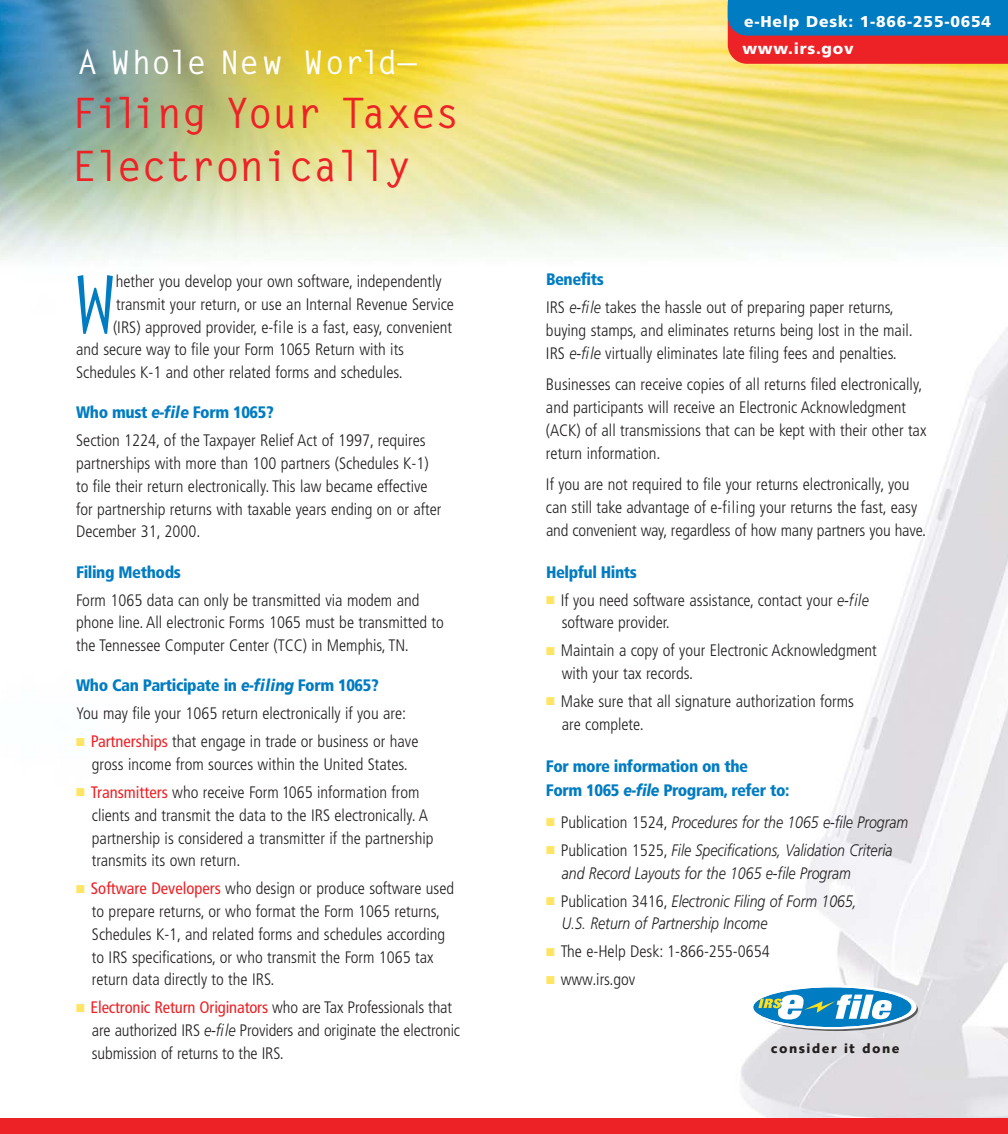
<style>
.page{position:relative;width:1008px;height:1134px;background:#fff}
.page>*{position:absolute;margin:0;border:0;box-sizing:border-box;transform-origin:0 0}
.t1{font:84.88px "Orator";color:#007cc2}
.t2{font:700 42px/53.7px "Letter Gothic";letter-spacing:-.01em;color:#ed2226}
.t3{font:700 32.73px "Letter Gothic";color:#fff}
.t4{font:300 condensed 16.62px/22.8px "Frutiger";color:#231f20}
.t5{font:italic 300 16.62px/22.8px "Frutiger";color:#231f20;scale:.85 1}
.t6{font:900 condensed 16.62px/24.5px "Frutiger";letter-spacing:-.025em;color:#007cc2}
.t7{font:900 15.58px "Frutiger";letter-spacing:.05em;color:#fff}
.t8{font:900 13.12px "Syntax";letter-spacing:.11em;color:#231f20}
.s1{font-weight:900;color:#007cc2}
.s2{font-weight:900;font-style:italic;font-stretch:normal;color:#007cc2}
.s3{color:#ffe563}
.s4{font-weight:400;color:#ed2226}
.s5{font-style:italic;font-stretch:normal}
.s6{font-style:normal;font-stretch:condensed}
</style>
<div class="page">
<img style="left:0;top:0;width:1008px;height:1118px">
<svg style="left:728px;top:0;width:280px;height:64px;background:#6a557c"></svg>
<svg style="left:755px;top:988px;width:163px;height:43px"></svg>
<div style="left:749px;top:985px;width:168px;height:44px;background:#fff;border-radius:50%"></div>
<div style="left:753px;top:987px;width:158px;height:40px;background:#007cc2;border-radius:50%"></div>
<svg style="left:758px;top:995px;width:134px;height:25px"></svg>
<div style="left:0;top:1118px;width:1008px;height:16px;background:#ed2226"></div>
<h3 class="t3" style="left:78px;top:50px;width:341px">A Whole Ne w World—</h3>
<h2 class="t2" style="left:72px;top:90px;width:390px">Filing Your Taxes<br>Electronically</h2>
<h1 class="t1" style="left:70px;top:254px;width:52px">W</h1>
<p class="t4" style="left:116px;top:271px;width:327px">hether you develop your own software, independently</p>
<p class="t4" style="left:116px;top:294px;width:339px">transmit your return, or use an Internal Revenue Service</p>
<p class="t4" style="left:113px;top:317px;width:341px">(IRS) approved provider, e-file is a fast, easy, convenient</p>
<p class="t4" style="left:76px;top:340px;width:329px">and secure way to file your Form 1065 Return with its</p>
<p class="t4" style="left:76px;top:362px;width:328px">Schedules K-1 and other related forms and schedules.</p>
<p class="t4" style="left:76px;top:400px;width:351px;line-height:28px"><span class="s1">Who must</span> <span class="s2">e-file</span> <span class="s1">Form 1065?<br></span>Section 1224, of the Taxpayer Relief Act of 1997, requires</p>
<p class="t4" style="left:76px;top:453px;width:367px">partnerships with more than 100 partners (Schedules K-1) to file their return electronically. This law became effective for partnership returns with taxable years ending on or after December 31, 2000.</p>
<p class="t6" style="left:76px;top:561px;width:106px">Filing Methods</p>
<p class="t4" style="left:76px;top:590px;width:369px">Form 1065 data can only be transmitted via modem and phone line. All electronic Forms 1065 must be transmitted to the Tennessee Computer Center (TCC) in Memphis, TN.</p>
<p class="t4" style="left:76px;top:673px;width:332px;line-height:28px"><span class="s1">Who Can Participate in</span> <span class="s2">e-filing</span> <span class="s1">Form 1065?<br></span>You may file your 1065 return electronically if you are:</p>
<p class="t4" style="left:76px;top:732px;width:344px;text-align:center"><span class="s3">■</span> <span class="s4">Partnerships</span> that engage in trade or business or have gross income from sources within the United States.</p>
<p class="t4" style="left:92px;top:782px;width:343px;text-indent:-16px"><span class="s3">■</span> <span class="s4">Transmitters</span> who receive Form 1065 information from clients and transmit the data to the IRS electronically. A partnership is considered a transmitter if the partnership transmits its own return.</p>
<p class="t4" style="left:92px;top:879px;width:364px;text-indent:-16px"><span class="s3">■</span> <span class="s4">Software Developers</span> who design or produce software used to prepare returns, or who format the Form 1065 returns, Schedules K-1, and related forms and schedules according to IRS specifications, or who transmit the Form 1065 tax return data directly to the IRS.</p>
<p class="t4" style="left:92px;top:998px;width:370px;text-indent:-16px"><span class="s3">■</span> <span class="s4">Electronic Return Originators</span> who are Tax Professionals that are authorized IRS <span class="s5">e-file</span> Providers and originate the electronic submission of returns to the IRS.</p>
<p class="t7" style="left:744px;top:16px;width:248px">e-Help Desk: 1-866-255-0654</p>
<p class="t7" style="left:742px;top:42px;width:113px">www.irs.gov</p>
<p class="t4" style="left:546px;top:267px;width:349px;line-height:28px"><span class="s1">Benefits<br></span>IRS <span class="s5">e-file</span> takes the hassle out of preparing paper returns,</p>
<p class="t4" style="left:546px;top:320px;width:368px">buying stamps, and eliminates returns being lost in the mail.<br>IRS <span class="s5">e-file</span> virtually eliminates late filing fees and penalties.</p>
<p class="t4" style="left:546px;top:375px;width:382px">Businesses can receive copies of all returns filed electronically, and participants will receive an Electronic Acknowledgment (ACK) of all transmissions that can be kept with their other tax return information.</p>
<p class="t4" style="left:546px;top:474px;width:382px">If you are not required to file your returns electronically, you can still take advantage of e-filing your returns the fast, easy and convenient way, regardless of how many partners you have.</p>
<p class="t6" style="left:546px;top:561px;width:93px">Helpful Hints</p>
<p class="t4" style="left:562px;top:590px;width:309px;text-indent:-16px"><span class="s3">■</span> If you need software assistance, contact your <span class="s5">e-file </span>software provider.</p>
<p class="t4" style="left:562px;top:641px;width:317px;text-indent:-16px"><span class="s3">■</span> Maintain a copy of your Electronic Acknowledgment with your tax records.</p>
<p class="t4" style="left:562px;top:691px;width:294px;text-indent:-16px"><span class="s3">■</span> Make sure that all signature authorization forms are complete.</p>
<p class="t6" style="left:546px;top:755px;width:245px">For more information on the<br>Form 1065 <span class="s5">e-file</span> Program, refer to:</p>
<p class="t5" style="left:546px;top:812px;width:428px"><span class="s3">■</span> <span class="s6">Publication 1524,</span> Procedures for the 1065 e-file Program</p>
<p class="t5" style="left:562px;top:840px;width:391px;text-indent:-16px"><span class="s3">■</span> <span class="s6">Publication 1525,</span> File Specifications, Validation Criteria and Record Layouts for the 1065 e-file Program</p>
<p class="t5" style="left:562px;top:891px;width:349px;text-indent:-16px"><span class="s3">■</span> <span class="s6">Publication 3416,</span> Electronic Filing of Form 1065,<br>U.S. Return of Partnership Income</p>
<p class="t4" style="left:546px;top:942px;width:225px"><span class="s3">■</span> The e-Help Desk: 1-866-255-0654</p>
<p class="t4" style="left:546px;top:970px;width:91px"><span class="s3">■</span> www.irs.gov</p>
<p class="t8" style="left:771px;top:1043px;width:130px">consider it done</p>
</div>
